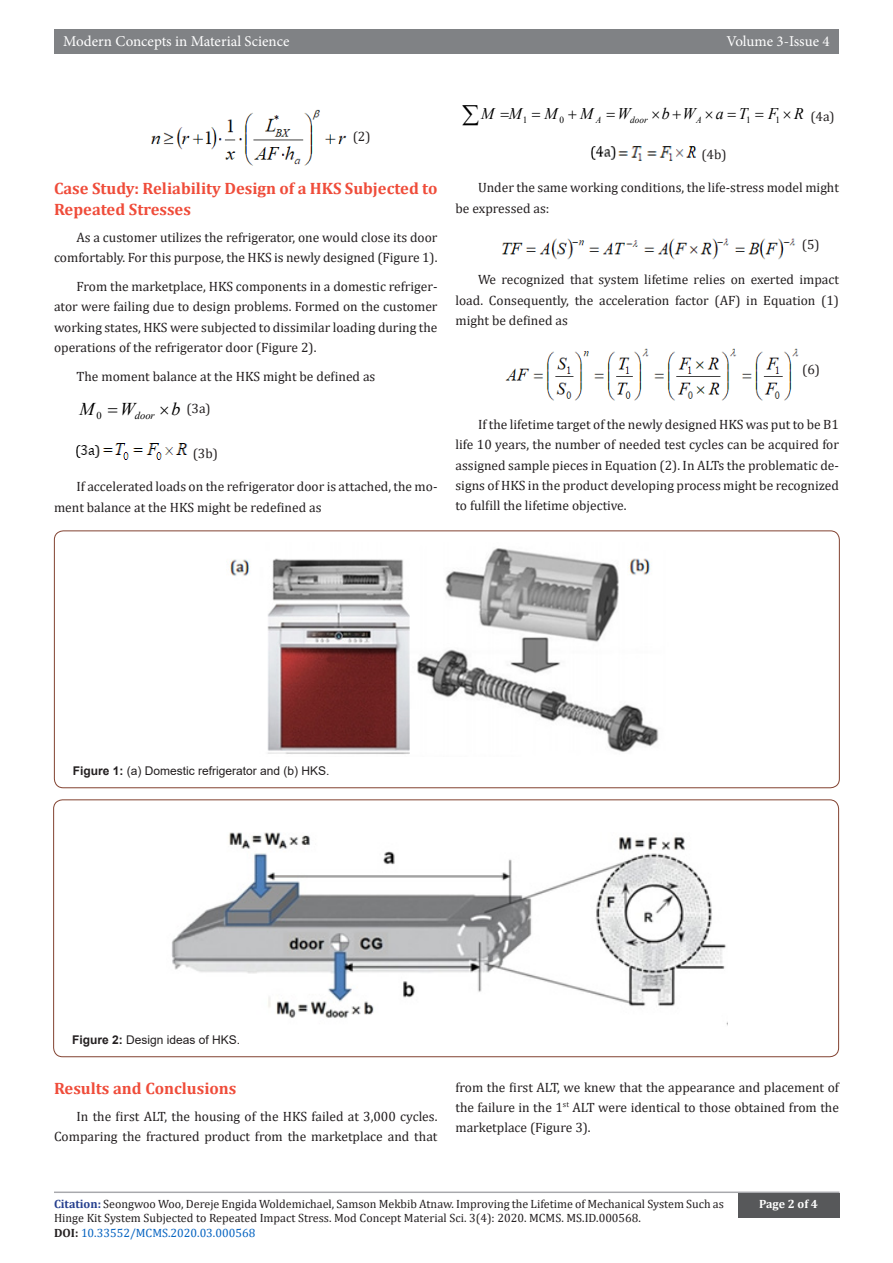
<style>
.page{position:relative;width:893px;height:1263px;background:#fff}
.page>*{position:absolute;margin:0;border:0;box-sizing:border-box;transform-origin:0 0}
.t1{font:700 16.5px/21.6px "Cambria";color:#ef4c3a}
.t2{font:italic 16.2px "Times New Roman";color:#000}
.t3{font:15px "Minion Pro";color:#fff}
.t4{font:13.5px/20.2px "Cambria";color:#231f20;text-align:justify}
.t5{font:12px/14.4px "Cambria";color:#231f20}
.t6{font:12px "Arial";color:#231f20}
.t7{font:12px "Cambria";color:#0563c1}
.t8{font:700 12px "Cambria";color:#fff}
.t9{font:italic 10.5px "Times New Roman";color:#000}
.s1{font-style:normal}
.s2{font-weight:700}
.s3{font-weight:700;color:#253f8e}
.s4{font-weight:700;color:#231f20}
</style>
<div class="page">
<div style="left:54px;top:29px;width:785px;height:25px;background:#808285"></div>
<hr style="left:54px;top:1191px;width:785px;height:2px;background:#a8a9ad">
<div style="left:738px;top:1193px;width:101px;height:24px;background:#57585a"></div>
<img style="left:151px;top:109px;width:196px;height:57px">
<img style="left:77px;top:443px;width:111px;height:17px">
<img style="left:591px;top:146px;width:105px;height:15px">
<img style="left:501px;top:238px;width:295px;height:22px">
<img style="left:505px;top:348px;width:294px;height:53px">
<div style="left:54px;top:530px;width:786px;height:258px;border:1px solid #824230;border-radius:9px"></div>
<img style="left:230px;top:548px;width:429px;height:206px">
<div style="left:53px;top:799px;width:786px;height:258px;border:1px solid #824230;border-radius:9px"></div>
<img style="left:171px;top:832px;width:556px;height:192px">
<p class="t3" style="left:63px;top:31px;width:228px">Modern Concepts in Material Science</p>
<p class="t3" style="left:726px;top:31px;width:105px">Volume 3-Issue 4</p>
<p class="t4" style="left:353px;top:126px;width:19px">(2)</p>
<p class="t1" style="left:54px;top:177px;width:385px">Case Study: Reliability Design of a HKS Subjected to<br>Repeated Stresses</p>
<p class="t4" style="left:54px;top:227px;width:385px;text-align:right">As a customer utilizes the refrigerator, one would close its door comfortably. For this purpose, the HKS is newly designed (Figure 1).</p>
<p class="t4" style="left:54px;top:276px;width:385px;text-indent:22px">From the marketplace, HKS components in a domestic refriger&shy;ator were failing due to design problems. Formed on the customer working states, HKS were subjected to dissimilar loading during the operations of the refrigerator door (Figure 2).</p>
<p class="t4" style="left:76px;top:366px;width:300px">The moment balance at the HKS might be defined as</p>
<p class="t9" style="left:80px;top:409px;width:103px"><sup>M</sup><span class="s1">0</span> <sup>W</sup>door <sup>b</sup></p>
<p class="t4" style="left:186px;top:399px;width:26px">(3a)</p>
<p class="t4" style="left:193px;top:443px;width:27px">(3b)</p>
<p class="t4" style="left:54px;top:476px;width:385px;text-indent:22px">If accelerated loads on the refrigerator door is attached, the mo&shy;ment balance at the HKS might be redefined as</p>
<p class="t2" style="left:462px;top:103px;width:343px">∑M M<sub>1</sub> M<sub>0</sub> M<sub>A</sub> W<sub>door</sub> b W<sub>A</sub> a T<sub>1</sub> F<sub>1</sub> R</p>
<p class="t4" style="left:810px;top:107px;width:26px">(4a)</p>
<p class="t4" style="left:701px;top:144px;width:27px">(4b)</p>
<p class="t4" style="left:455px;top:178px;width:385px;text-indent:22px">Under the same working conditions, the life-stress model might be expressed as:</p>
<p class="t4" style="left:802px;top:234px;width:19px">(5)</p>
<p class="t4" style="left:455px;top:270px;width:385px;text-indent:22px">We recognized that system lifetime relies on exerted impact load. Consequently, the acceleration factor (AF) in Equation (1) might be defined as</p>
<p class="t4" style="left:802px;top:360px;width:19px">(6)</p>
<p class="t4" style="left:455px;top:414px;width:385px;text-indent:22px">If the lifetime target of the newly designed HKS was put to be B1 life 10 years, the number of needed test cycles can be acquired for assigned sample pieces in Equation (2). In ALTs the problematic de&shy;signs of HKS in the product developing process might be recognized to fulfill the lifetime objective.</p>
<p class="t6" style="left:73px;top:762px;width:258px"><span class="s2">Figure 1:</span> (a) Domestic refrigerator and (b) HKS.</p>
<p class="t6" style="left:72px;top:1031px;width:170px"><span class="s2">Figure 2:</span> Design ideas of HKS.</p>
<p class="t1" style="left:54px;top:1077px;width:184px">Results and Conclusions</p>
<p class="t4" style="left:54px;top:1106px;width:385px;text-align:right">In the first ALT, the housing of the HKS failed at 3,000 cycles.<br>Comparing the fractured product from the marketplace and that</p>
<p class="t4" style="left:455px;top:1077px;width:385px">from the first ALT, we knew that the appearance and placement of the failure in the 1<sup>st</sup> ALT were identical to those obtained from the marketplace (Figure 3).</p>
<p class="t5" style="left:54px;top:1196px;width:671px"><span class="s3">Citation:</span> Seongwoo Woo, Dereje Engida Woldemichael, Samson Mekbib Atnaw. Improving the Lifetime of Mechanical System Such as<br>Hinge Kit System Subjected to Repeated Impact Stress. Mod Concept Material Sci. 3(4): 2020. MCMS. MS.ID.000568.</p>
<p class="t7" style="left:54px;top:1225px;width:203px"><span class="s4">DOI:</span> 10.33552/MCMS.2020.03.000568</p>
<p class="t8" style="left:759px;top:1196px;width:60px">Page 2 of 4</p>
</div>
